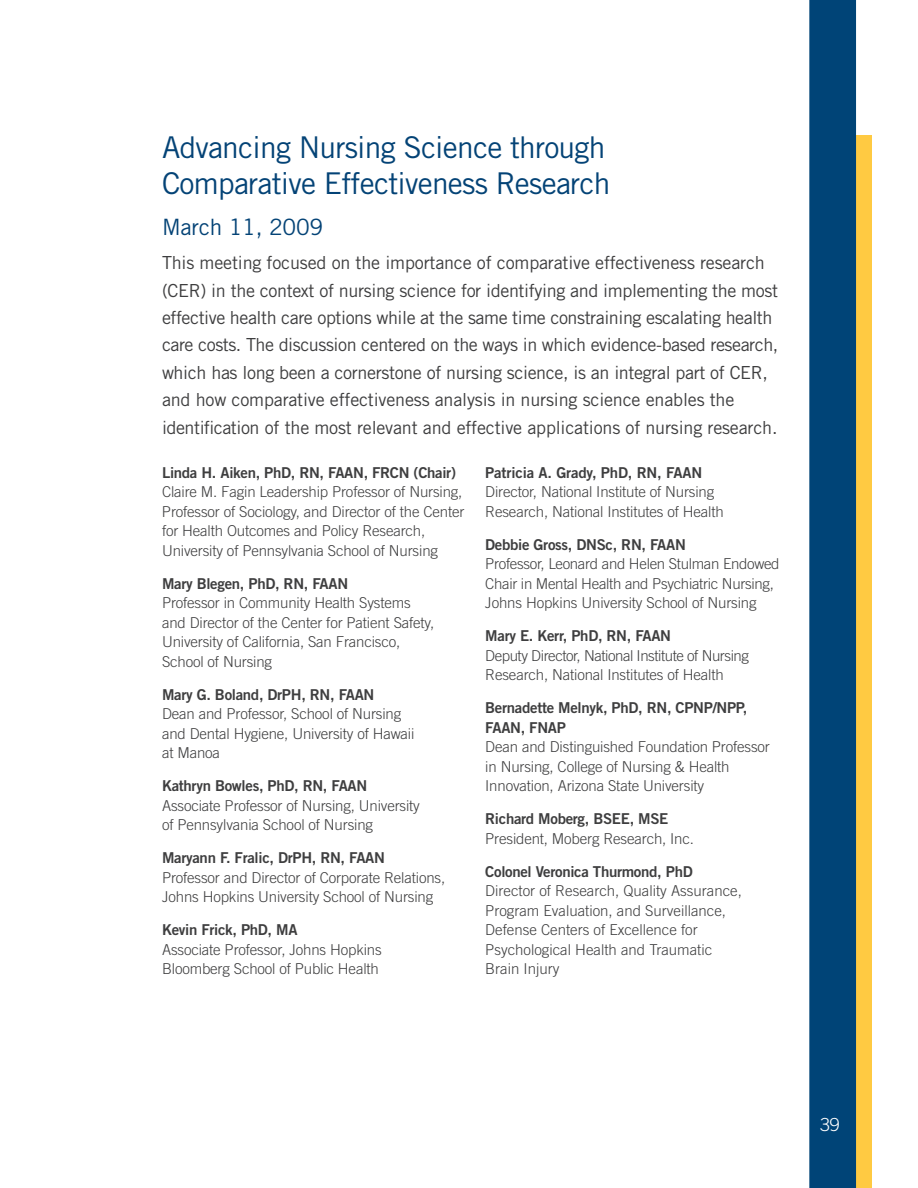
<style>
.page{position:relative;width:918px;height:1188px;background:#fff}
.page>*{position:absolute;margin:0;border:0;box-sizing:border-box;transform-origin:0 0}
.t1{font:30px/36px "Trade Gothic";letter-spacing:-.025em;color:#044376}
.t2{font:22.5px "Trade Gothic";letter-spacing:-.01em;color:#044376}
.t3{font:18px/27.5px "Trade Gothic";letter-spacing:-.02em;color:#3e3e3f}
.t4{font:300 18px "Trade Gothic";color:#fff}
.t5{font:300 15px/19.5px "Trade Gothic";letter-spacing:-.01em;color:#3e3e3f}
.t6{font:300 15px/19.5px "Trade Gothic";letter-spacing:-.03em;color:#3e3e3f}
.s1{font-family:"Trade Gothic Bold Two";font-weight:400}
</style>
<div class="page">
<div style="left:856px;top:136px;width:16px;height:1052px;background:#ffca42"></div>
<div style="left:809px;top:0;width:47px;height:1188px;background:#047"></div>
<h4 class="t1" style="left:162px;top:129px;width:450px">Advancing Nursing Science through<br>Comparative Effectiveness Research</h4>
<h4 class="t2" style="left:162px;top:214px;width:163px">March 11, 2009</h4>
<p class="t3" style="left:162px;top:249px;width:618px">This meeting focused on the importance of comparative effectiveness research (CER) in the context of nursing science for identifying and implementing the most effective health care options while at the same time constraining escalating health care costs. The discussion centered on the ways in which evidence-based research, which has long been a cornerstone of nursing science, is an integral part of CER, and how comparative effectiveness analysis in nursing science enables the identification of the most relevant and effective applications of nursing research.</p>
<p class="t5" style="left:162px;top:463px;width:304px"><span class="s1">Linda H. Aiken, PhD, RN, FAAN, FRCN (Chair)<br></span>Claire M. Fagin Leadership Professor of Nursing, Professor of Sociology, and Director of the Center for Health Outcomes and Policy Research, University of Pennsylvania School of Nursing</p>
<p class="t5" style="left:162px;top:574px;width:274px"><span class="s1">Mary Blegen, PhD, RN, FAAN<br></span>Professor in Community Health Systems and Director of the Center for Patient Safety, University of California, San Francisco, School of Nursing</p>
<p class="t5" style="left:162px;top:685px;width:254px"><span class="s1">Mary G. Boland, DrPH, RN, FAAN<br></span>Dean and Professor, School of Nursing and Dental Hygiene, University of Hawaii at Manoa</p>
<p class="t5" style="left:162px;top:776px;width:259px"><span class="s1">Kathryn Bowles, PhD, RN, FAAN<br></span>Associate Professor of Nursing, University of Pennsylvania School of Nursing</p>
<p class="t5" style="left:162px;top:848px;width:285px"><span class="s1">Maryann F. Fralic, DrPH, RN, FAAN<br></span>Professor and Director of Corporate Relations,<br>Johns Hopkins University School of Nursing</p>
<p class="t5" style="left:162px;top:920px;width:221px"><span class="s1">Kevin Frick, PhD, MA<br></span>Associate Professor, Johns Hopkins<br>Bloomberg School of Public Health</p>
<p class="t5" style="left:485px;top:463px;width:240px"><span class="s1">Patricia A. Grady, PhD, RN, FAAN<br></span>Director, National Institute of Nursing<br>Research, National Institutes of Health</p>
<p class="t5" style="left:485px;top:535px;width:296px"><span class="s1">Debbie Gross, DNSc, RN, FAAN<br></span>Professor, Leonard and Helen Stulman Endowed Chair in Mental Health and Psychiatric Nursing, Johns Hopkins University School of Nursing</p>
<p class="t6" style="left:485px;top:626px;width:265px"><span class="s1">Mary E. Kerr, PhD, RN, FAAN<br></span>Deputy Director, National Institute of Nursing<br>Research, National Institutes of Health</p>
<p class="t5" style="left:485px;top:698px;width:286px"><span class="s1">Bernadette Melnyk, PhD, RN, CPNP/NPP, FAAN, FNAP<br></span>Dean and Distinguished Foundation Professor in Nursing, College of Nursing &amp; Health Innovation, Arizona State University</p>
<p class="t5" style="left:485px;top:809px;width:210px"><span class="s1">Richard Moberg, BSEE, MSE<br></span>President, Moberg Research, Inc.</p>
<p class="t5" style="left:485px;top:862px;width:258px"><span class="s1">Colonel Veronica Thurmond, PhD </span>Director of Research, Quality Assurance, Program Evaluation, and Surveillance, Defense Centers of Excellence for Psychological Health and Traumatic Brain Injury</p>
<p class="t4" style="left:820px;top:1114px;width:21px">39</p>
</div>
